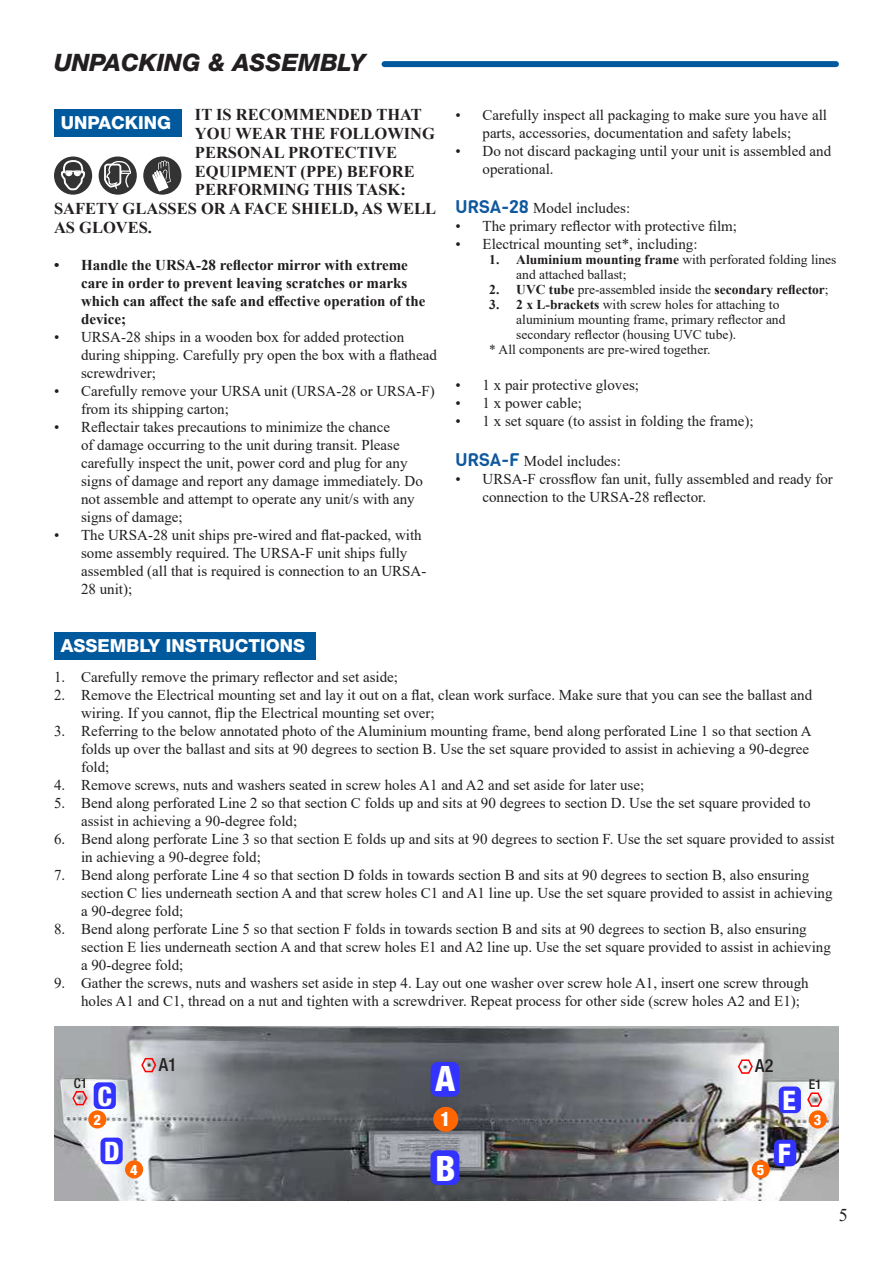
<style>
.page{position:relative;width:893px;height:1263px;background:#fff}
.page>*{position:absolute;margin:0;border:0;box-sizing:border-box;transform-origin:0 0}
.t1{font:800 condensed 35.1px "Helvetica Neue LT Std";color:#fff}
.t2{font:800 condensed 26.85px/53.1px "Helvetica Neue LT Std";color:#fff}
.Section_Headers{font:italic 800 24px "Helvetica Neue LT Std";color:#231f20}
.t3{font:800 condensed 19.95px "Helvetica Neue LT Std";color:#fff}
.Sub-section_headers{font:800 18px "Helvetica Neue LT Std";color:#fff}
.t4{font:500 condensed 18px "Helvetica Neue LT Std";color:#231f20}
.t5{font:18px "Times New Roman";color:#231f20}
.t6{font:700 16.5px "Times New Roman";color:#231f20}
.t7{font:15px/18px "Times New Roman";color:#201d1e}
.t8{font:700 15px/18px "Times New Roman";color:#201d1e}
.t9{font:800 condensed 14.4px "Helvetica Neue LT Std";color:#fff}
.t10{font:13.5px/15px "Times New Roman";color:#201d1e}
.t11{font:700 13.5px "Times New Roman";color:#201d1e}
.t12{font:500 condensed 13.5px "Helvetica Neue LT Std";color:#231f20}
.s1{font-family:"Viga";font-size:18px;color:#10589e}
.s2{font-weight:700}
.s3{font-weight:400}
</style>
<div class="page">
<div style="left:54px;top:109px;width:127px;height:28px;background:#00589d"></div>
<div style="left:54px;top:632px;width:261px;height:28px;background:#00589d"></div>
<div style="left:384px;top:61px;width:452px;height:6px;background:#00589d"></div>
<div style="left:54px;top:156px;width:38px;height:39px;background:#333;border-radius:50%"></div>
<svg style="left:59px;top:156px;width:25px;height:36px"></svg>
<div style="left:99px;top:156px;width:38px;height:39px;background:#333;border-radius:50%"></div>
<svg style="left:103px;top:156px;width:28px;height:33px"></svg>
<div style="left:143px;top:156px;width:38px;height:39px;background:#333;border-radius:50%"></div>
<svg style="left:152px;top:160px;width:19px;height:32px"></svg>
<img style="left:54px;top:1026px;width:785px;height:174px">
<div style="left:433px;top:1107px;width:25px;height:25px;background:#f60;border-radius:50%"></div>
<div style="left:431px;top:1062px;width:29px;height:35px;background:#33f;border-radius:7px"></div>
<div style="left:430px;top:1150px;width:29px;height:35px;background:#33f;border-radius:7px"></div>
<div style="left:88px;top:1110px;width:18px;height:18px;background:#f60;border-radius:50%"></div>
<div style="left:809px;top:1110px;width:18px;height:18px;background:#f60;border-radius:50%"></div>
<div style="left:125px;top:1160px;width:18px;height:18px;background:#f60;border-radius:50%"></div>
<div style="left:752px;top:1160px;width:18px;height:18px;background:#f60;border-radius:50%"></div>
<div style="left:100px;top:1137px;width:23px;height:27px;background:#33f;border-radius:5px"></div>
<div style="left:94px;top:1082px;width:22px;height:27px;background:#33f;border-radius:5px"></div>
<div style="left:779px;top:1086px;width:22px;height:27px;background:#33f;border-radius:5px"></div>
<div style="left:774px;top:1140px;width:22px;height:26px;background:#33f;border-radius:5px"></div>
<svg style="left:140px;top:1057px;width:17px;height:16px"></svg>
<svg style="left:737px;top:1058px;width:17px;height:16px"></svg>
<svg style="left:71px;top:1090px;width:17px;height:16px"></svg>
<svg style="left:806px;top:1091px;width:17px;height:16px"></svg>
<p class="Section_Headers" style="left:54px;top:48px;width:313px">UNPACKING &amp; ASSEMBLY</p>
<p class="t6" style="left:195px;top:103px;width:228px">IT IS RECOMMENDED THAT</p>
<p class="t6" style="left:195px;top:122px;width:242px">YOU WEAR THE FOLLOWING</p>
<p class="t6" style="left:195px;top:140px;width:204px">PERSONAL PROTECTIVE</p>
<p class="t6" style="left:195px;top:159px;width:221px">EQUIPMENT (PPE) BEFORE</p>
<p class="t6" style="left:195px;top:178px;width:212px">PERFORMING THIS TASK:</p>
<p class="t6" style="left:54px;top:197px;width:384px">SAFETY GLASSES OR A FACE SHIELD, AS WELL</p>
<p class="t6" style="left:54px;top:215px;width:100px">AS GLOVES.</p>
<p class="t8" style="left:81px;top:255px;width:346px;text-indent:-27px">• Handle the URSA-28 reflector mirror with extreme care in order to prevent leaving scratches or marks which can affect the safe and effective operation of the device;</p>
<p class="t7" style="left:81px;top:327px;width:357px;text-indent:-27px">• URSA-28 ships in a wooden box for added protection during shipping. Carefully pry open the box with a flathead screwdriver;</p>
<p class="t7" style="left:81px;top:381px;width:355px;text-indent:-27px">• Carefully remove your URSA unit (URSA-28 or URSA-F) from its shipping carton;</p>
<p class="t7" style="left:81px;top:417px;width:343px;text-indent:-27px">• Reflectair takes precautions to minimize the chance<br>of damage occurring to the unit during transit. Please carefully inspect the unit, power cord and plug for any signs of damage and report any damage immediately. Do not assemble and attempt to operate any unit/s with any signs of damage;</p>
<p class="t7" style="left:81px;top:525px;width:347px;text-indent:-27px">• The URSA-28 unit ships pre-wired and flat-packed, with some assembly required. The URSA-F unit ships fully assembled (all that is required is connection to an URSA-28 unit);</p>
<p class="Sub-section_headers" style="left:61px;top:112px;width:112px">UNPACKING</p>
<p class="t7" style="left:455px;top:105px;width:373px;text-align:center">• Carefully inspect all packaging to make sure you have all parts, accessories, documentation and safety labels;</p>
<p class="t7" style="left:482px;top:141px;width:350px;text-indent:-27px">• Do not discard packaging until your unit is assembled and operational.</p>
<p class="t7" style="left:455px;top:199px;width:176px"><span class="s1">URSA-28</span> Model includes:</p>
<p class="t7" style="left:455px;top:217px;width:283px">• The primary reflector with protective film;</p>
<p class="t7" style="left:455px;top:235px;width:243px">• Electrical mounting set*, including:</p>
<p class="t10" style="left:516px;top:252px;width:322px;text-indent:-27px"><span class="s2">1. Aluminium mounting frame</span> with perforated folding lines and attached ballast;</p>
<p class="t11" style="left:489px;top:280px;width:341px">2. UVC tube <span class="s3">pre-assembled inside the</span> secondary reflector<span class="s3">;</span></p>
<p class="t10" style="left:516px;top:297px;width:271px;text-indent:-27px"><span class="s2">3. 2 x L-brackets</span> with screw holes for attaching to aluminium mounting frame, primary reflector and secondary reflector (housing UVC tube).</p>
<p class="t10" style="left:489px;top:342px;width:223px">* All components are pre-wired together.</p>
<p class="t7" style="left:455px;top:376px;width:185px">• 1 x pair protective gloves;</p>
<p class="t7" style="left:455px;top:394px;width:128px">• 1 x power cable;</p>
<p class="t7" style="left:455px;top:412px;width:300px">• 1 x set square (to assist in folding the frame);</p>
<p class="t7" style="left:455px;top:451px;width:167px"><span class="s1">URSA-F</span> Model includes:</p>
<p class="t7" style="left:482px;top:469px;width:352px;text-indent:-27px">• URSA-F crossflow fan unit, fully assembled and ready for connection to the URSA-28 reflector.</p>
<p class="Sub-section_headers" style="left:61px;top:635px;width:246px">ASSEMBLY INSTRUCTIONS</p>
<p class="t7" style="left:54px;top:668px;width:346px">1. Carefully remove the primary reflector and set aside;</p>
<p class="t7" style="left:81px;top:686px;width:733px;text-indent:-27px">2. Remove the Electrical mounting set and lay it out on a flat, clean work surface. Make sure that you can see the ballast and wiring. If you cannot, flip the Electrical mounting set over;</p>
<p class="t7" style="left:81px;top:722px;width:732px;text-indent:-27px">3. Referring to the below annotated photo of the Aluminium mounting frame, bend along perforated Line 1 so that section A folds up over the ballast and sits at 90 degrees to section B. Use the set square provided to assist in achieving a 90-degree fold;</p>
<p class="t7" style="left:54px;top:776px;width:592px">4. Remove screws, nuts and washers seated in screw holes A1 and A2 and set aside for later use;</p>
<p class="t7" style="left:81px;top:794px;width:731px;text-indent:-27px">5. Bend along perforated Line 2 so that section C folds up and sits at 90 degrees to section D. Use the set square provided to assist in achieving a 90-degree fold;</p>
<p class="t7" style="left:81px;top:830px;width:755px;text-indent:-27px">6. Bend along perforate Line 3 so that section E folds up and sits at 90 degrees to section F. Use the set square provided to assist in achieving a 90-degree fold;</p>
<p class="t7" style="left:81px;top:866px;width:753px;text-indent:-27px">7. Bend along perforate Line 4 so that section D folds in towards section B and sits at 90 degrees to section B, also ensuring section C lies underneath section A and that screw holes C1 and A1 line up. Use the set square provided to assist in achieving a 90-degree fold;</p>
<p class="t7" style="left:81px;top:920px;width:751px;text-indent:-27px">8. Bend along perforate Line 5 so that section F folds in towards section B and sits at 90 degrees to section B, also ensuring section E lies underneath section A and that screw holes E1 and A2 line up. Use the set square provided to assist in achieving a 90-degree fold;</p>
<p class="t7" style="left:81px;top:974px;width:729px;text-indent:-27px">9. Gather the screws, nuts and washers set aside in step 4. Lay out one washer over screw hole A1, insert one screw through holes A1 and C1, thread on a nut and tighten with a screwdriver. Repeat process for other side (screw holes A2 and E1);</p>
<p class="t4" style="left:159px;top:1054px;width:19px">A1</p>
<p class="t4" style="left:755px;top:1055px;width:19px">A2</p>
<h1 class="t1" style="left:435px;top:1057px;width:22px">A</h1>
<p class="t12" style="left:74px;top:1075px;width:15px">C1</p>
<p class="t12" style="left:809px;top:1076px;width:14px">E1</p>
<h2 class="t2" style="left:97px;top:1069px;width:16px">C</h2>
<h2 class="t2" style="left:778px;top:1073px;width:20px">E<br>F</h2>
<p class="t9" style="left:93px;top:1110px;width:9px">2</p>
<h3 class="t3" style="left:440px;top:1107px;width:12px">1</h3>
<p class="t9" style="left:814px;top:1110px;width:9px">3</p>
<p class="t9" style="left:130px;top:1160px;width:9px">4</p>
<h1 class="t1" style="left:435px;top:1147px;width:22px">B</h1>
<p class="t9" style="left:757px;top:1160px;width:9px">5</p>
<h2 class="t2" style="left:104px;top:1124px;width:17px">D</h2>
<p class="t5" style="left:839px;top:1203px;width:10px">5</p>
</div>
